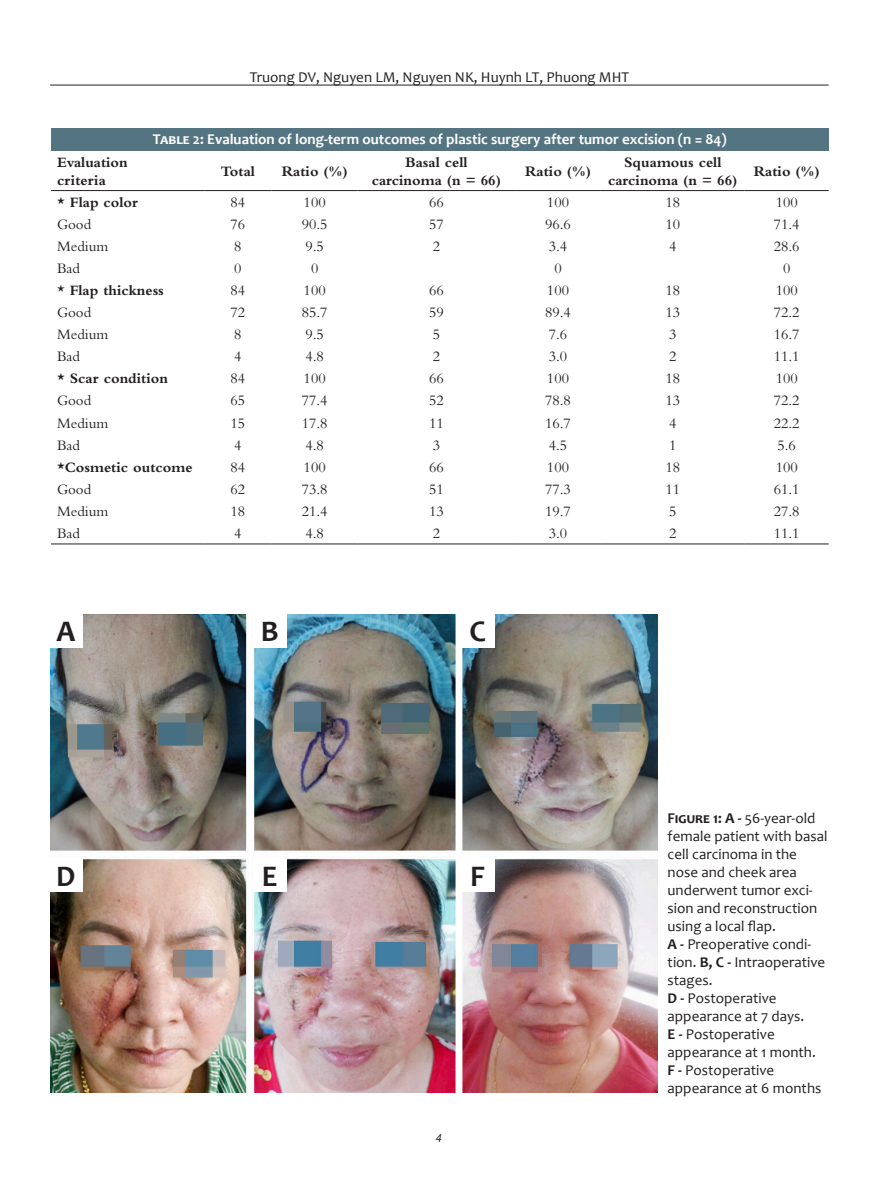
<style>
.page{position:relative;width:893px;height:1191px;background:#fff}
.page>*{position:absolute;margin:0;border:0;box-sizing:border-box;transform-origin:0 0}
.t1{font:700 30px "Candara";color:#231f20}
.t2{font:15px/18px "Candara";color:#231f20}
.t3{font:15px "Bembo Std";color:#231f20}
.t4{font:700 15px "Bembo Std";color:#231f20}
.t5{font:700 15px "Candara";color:#fff}
.t6{font:italic 12px "Myriad Pro";color:#231f20}
.s1{font-weight:400}
.s2{font-weight:700}
</style>
<div class="page">
<hr style="left:50px;top:85px;width:779px;height:1px;background:#231f20">
<div style="left:51px;top:128px;width:778px;height:22px;background:#557482"></div>
<hr style="left:51px;top:190px;width:153px;height:1px;background:#231f20">
<hr style="left:204px;top:190px;width:68px;height:1px;background:#231f20">
<hr style="left:272px;top:190px;width:86px;height:1px;background:#231f20">
<hr style="left:358px;top:190px;width:157px;height:1px;background:#231f20">
<hr style="left:515px;top:190px;width:86px;height:1px;background:#231f20">
<hr style="left:601px;top:190px;width:144px;height:1px;background:#231f20">
<hr style="left:745px;top:190px;width:84px;height:1px;background:#231f20">
<hr style="left:51px;top:544px;width:153px;height:1px;background:#231f20">
<hr style="left:204px;top:544px;width:68px;height:1px;background:#231f20">
<hr style="left:272px;top:544px;width:86px;height:1px;background:#231f20">
<hr style="left:358px;top:544px;width:157px;height:1px;background:#231f20">
<hr style="left:515px;top:544px;width:86px;height:1px;background:#231f20">
<hr style="left:601px;top:544px;width:144px;height:1px;background:#231f20">
<hr style="left:745px;top:544px;width:84px;height:1px;background:#231f20">
<img style="left:50px;top:614px;width:608px;height:478px">
<div style="left:49px;top:613px;width:34px;height:34px;background:#fff"></div>
<div style="left:49px;top:857px;width:34px;height:35px;background:#fff"></div>
<div style="left:253px;top:613px;width:34px;height:34px;background:#fff"></div>
<div style="left:253px;top:857px;width:34px;height:35px;background:#fff"></div>
<div style="left:461px;top:613px;width:33px;height:34px;background:#fff"></div>
<div style="left:461px;top:857px;width:33px;height:35px;background:#fff"></div>
<p class="t2" style="left:250px;top:68px;width:381px">Truong DV, Nguyen LM, Nguyen NK, Huynh LT, Phuong MHT</p>
<p class="t4" style="left:57px;top:153px;width:72px">Evaluation</p>
<p class="t4" style="left:57px;top:171px;width:50px">criteria</p>
<p class="t5" style="left:153px;top:130px;width:575px">Table 2: Evaluation of long-term outcomes of plastic surgery after tumor excision (n = 84)</p>
<p class="t4" style="left:221px;top:162px;width:35px">Total</p>
<p class="t4" style="left:282px;top:162px;width:67px">Ratio (%)</p>
<p class="t4" style="left:405px;top:153px;width:64px">Basal cell</p>
<p class="t4" style="left:372px;top:171px;width:131px">carcinoma (n = 66)</p>
<p class="t4" style="left:525px;top:162px;width:67px">Ratio (%)</p>
<p class="t4" style="left:624px;top:153px;width:99px">Squamous cell</p>
<p class="t4" style="left:608px;top:171px;width:131px">carcinoma (n = 66)</p>
<p class="t4" style="left:754px;top:162px;width:67px">Ratio (%)</p>
<p class="t4" style="left:57px;top:194px;width:83px">* Flap color</p>
<p class="t3" style="left:231px;top:193px;width:16px">84</p>
<p class="t3" style="left:304px;top:193px;width:24px">100</p>
<p class="t3" style="left:429px;top:193px;width:16px">66</p>
<p class="t3" style="left:547px;top:193px;width:24px">100</p>
<p class="t3" style="left:665px;top:193px;width:16px">18</p>
<p class="t3" style="left:776px;top:193px;width:24px">100</p>
<p class="t3" style="left:57px;top:215px;width:36px">Good</p>
<p class="t3" style="left:231px;top:215px;width:16px">76</p>
<p class="t3" style="left:302px;top:215px;width:27px">90.5</p>
<p class="t3" style="left:429px;top:215px;width:16px">57</p>
<p class="t3" style="left:545px;top:215px;width:27px">96.6</p>
<p class="t3" style="left:665px;top:215px;width:16px">10</p>
<p class="t3" style="left:774px;top:215px;width:27px">71.4</p>
<p class="t3" style="left:57px;top:237px;width:53px">Medium</p>
<p class="t3" style="left:234px;top:237px;width:9px">8</p>
<p class="t3" style="left:305px;top:237px;width:20px">9.5</p>
<p class="t3" style="left:433px;top:237px;width:9px">2</p>
<p class="t3" style="left:549px;top:237px;width:20px">3.4</p>
<p class="t3" style="left:669px;top:237px;width:9px">4</p>
<p class="t3" style="left:774px;top:237px;width:27px">28.6</p>
<p class="t3" style="left:57px;top:259px;width:24px">Bad</p>
<p class="t3" style="left:234px;top:259px;width:9px">0</p>
<p class="t3" style="left:311px;top:259px;width:9px">0</p>
<p class="t3" style="left:554px;top:259px;width:9px">0</p>
<p class="t3" style="left:783px;top:259px;width:9px">0</p>
<p class="t4" style="left:57px;top:282px;width:108px"><span class="s1">*</span> Flap thickness</p>
<p class="t3" style="left:231px;top:281px;width:16px">84</p>
<p class="t3" style="left:304px;top:281px;width:24px">100</p>
<p class="t3" style="left:429px;top:281px;width:16px">66</p>
<p class="t3" style="left:547px;top:281px;width:24px">100</p>
<p class="t3" style="left:665px;top:281px;width:16px">18</p>
<p class="t3" style="left:776px;top:281px;width:24px">100</p>
<p class="t3" style="left:57px;top:304px;width:36px">Good</p>
<p class="t3" style="left:231px;top:304px;width:16px">72</p>
<p class="t3" style="left:302px;top:304px;width:27px">85.7</p>
<p class="t3" style="left:429px;top:304px;width:16px">59</p>
<p class="t3" style="left:545px;top:304px;width:27px">89.4</p>
<p class="t3" style="left:665px;top:304px;width:16px">13</p>
<p class="t3" style="left:774px;top:304px;width:27px">72.2</p>
<p class="t3" style="left:57px;top:326px;width:53px">Medium</p>
<p class="t3" style="left:234px;top:326px;width:9px">8</p>
<p class="t3" style="left:305px;top:326px;width:20px">9.5</p>
<p class="t3" style="left:433px;top:326px;width:9px">5</p>
<p class="t3" style="left:549px;top:326px;width:20px">7.6</p>
<p class="t3" style="left:669px;top:326px;width:9px">3</p>
<p class="t3" style="left:774px;top:326px;width:27px">16.7</p>
<p class="t3" style="left:57px;top:348px;width:24px">Bad</p>
<p class="t3" style="left:234px;top:348px;width:9px">4</p>
<p class="t3" style="left:305px;top:348px;width:20px">4.8</p>
<p class="t3" style="left:433px;top:348px;width:9px">2</p>
<p class="t3" style="left:549px;top:348px;width:20px">3.0</p>
<p class="t3" style="left:669px;top:348px;width:9px">2</p>
<p class="t3" style="left:774px;top:348px;width:27px">11.1</p>
<p class="t4" style="left:57px;top:370px;width:112px">* Scar condition</p>
<p class="t3" style="left:231px;top:370px;width:16px">84</p>
<p class="t3" style="left:304px;top:370px;width:24px">100</p>
<p class="t3" style="left:429px;top:370px;width:16px">66</p>
<p class="t3" style="left:547px;top:370px;width:24px">100</p>
<p class="t3" style="left:665px;top:370px;width:16px">18</p>
<p class="t3" style="left:776px;top:370px;width:24px">100</p>
<p class="t3" style="left:57px;top:392px;width:36px">Good</p>
<p class="t3" style="left:231px;top:392px;width:16px">65</p>
<p class="t3" style="left:302px;top:392px;width:27px">77.4</p>
<p class="t3" style="left:429px;top:392px;width:16px">52</p>
<p class="t3" style="left:545px;top:392px;width:27px">78.8</p>
<p class="t3" style="left:665px;top:392px;width:16px">13</p>
<p class="t3" style="left:774px;top:392px;width:27px">72.2</p>
<p class="t3" style="left:57px;top:414px;width:53px">Medium</p>
<p class="t3" style="left:231px;top:414px;width:16px">15</p>
<p class="t3" style="left:302px;top:414px;width:27px">17.8</p>
<p class="t3" style="left:429px;top:414px;width:16px">11</p>
<p class="t3" style="left:545px;top:414px;width:27px">16.7</p>
<p class="t3" style="left:669px;top:414px;width:9px">4</p>
<p class="t3" style="left:774px;top:414px;width:27px">22.2</p>
<p class="t3" style="left:57px;top:436px;width:24px">Bad</p>
<p class="t3" style="left:234px;top:436px;width:9px">4</p>
<p class="t3" style="left:305px;top:436px;width:20px">4.8</p>
<p class="t3" style="left:433px;top:436px;width:9px">3</p>
<p class="t3" style="left:549px;top:436px;width:20px">4.5</p>
<p class="t3" style="left:669px;top:436px;width:9px">1</p>
<p class="t3" style="left:777px;top:436px;width:20px">5.6</p>
<p class="t4" style="left:57px;top:458px;width:137px">*Cosmetic outcome</p>
<p class="t3" style="left:231px;top:458px;width:16px">84</p>
<p class="t3" style="left:304px;top:458px;width:24px">100</p>
<p class="t3" style="left:429px;top:458px;width:16px">66</p>
<p class="t3" style="left:547px;top:458px;width:24px">100</p>
<p class="t3" style="left:665px;top:458px;width:16px">18</p>
<p class="t3" style="left:776px;top:458px;width:24px">100</p>
<p class="t3" style="left:57px;top:480px;width:36px">Good</p>
<p class="t3" style="left:231px;top:480px;width:16px">62</p>
<p class="t3" style="left:302px;top:480px;width:27px">73.8</p>
<p class="t3" style="left:429px;top:480px;width:16px">51</p>
<p class="t3" style="left:545px;top:480px;width:27px">77.3</p>
<p class="t3" style="left:665px;top:480px;width:16px">11</p>
<p class="t3" style="left:774px;top:480px;width:27px">61.1</p>
<p class="t3" style="left:57px;top:502px;width:53px">Medium</p>
<p class="t3" style="left:231px;top:502px;width:16px">18</p>
<p class="t3" style="left:302px;top:502px;width:27px">21.4</p>
<p class="t3" style="left:429px;top:502px;width:16px">13</p>
<p class="t3" style="left:545px;top:502px;width:27px">19.7</p>
<p class="t3" style="left:669px;top:502px;width:9px">5</p>
<p class="t3" style="left:774px;top:502px;width:27px">27.8</p>
<p class="t3" style="left:57px;top:524px;width:24px">Bad</p>
<p class="t3" style="left:234px;top:524px;width:9px">4</p>
<p class="t3" style="left:305px;top:524px;width:20px">4.8</p>
<p class="t3" style="left:433px;top:524px;width:9px">2</p>
<p class="t3" style="left:549px;top:524px;width:20px">3.0</p>
<p class="t3" style="left:669px;top:524px;width:9px">2</p>
<p class="t3" style="left:774px;top:524px;width:27px">11.1</p>
<p class="t1" style="left:56px;top:612px;width:20px">A</p>
<p class="t1" style="left:56px;top:857px;width:21px">D</p>
<p class="t1" style="left:261px;top:612px;width:19px">B</p>
<p class="t1" style="left:262px;top:857px;width:17px">E</p>
<p class="t1" style="left:469px;top:612px;width:18px">C</p>
<p class="t1" style="left:470px;top:857px;width:16px">F</p>
<p class="t6" style="left:436px;top:1130px;width:7px">4</p>
<p class="t2" style="left:668px;top:809px;width:161px"><span class="s2">Figure 1: A -</span> 56-year-old female patient with basal cell carcinoma in the nose and cheek area</p>
<p class="t2" style="left:668px;top:881px;width:151px">underwent tumor exci&shy;sion and reconstruction using a local flap.</p>
<p class="t2" style="left:668px;top:935px;width:159px"><span class="s2">A -</span> Preoperative condi&shy;tion. <span class="s2">B, C -</span> Intraoperative stages.</p>
<p class="t2" style="left:668px;top:989px;width:110px"><span class="s2">D -</span> Postoperative</p>
<p class="t2" style="left:668px;top:1007px;width:138px">appearance at 7 days.</p>
<p class="t2" style="left:668px;top:1025px;width:109px"><span class="s2">E -</span> Postoperative</p>
<p class="t2" style="left:668px;top:1043px;width:150px">appearance at 1 month.</p>
<p class="t2" style="left:668px;top:1061px;width:108px"><span class="s2">F -</span> Postoperative</p>
<p class="t2" style="left:668px;top:1079px;width:155px">appearance at 6 months</p>
</div>
